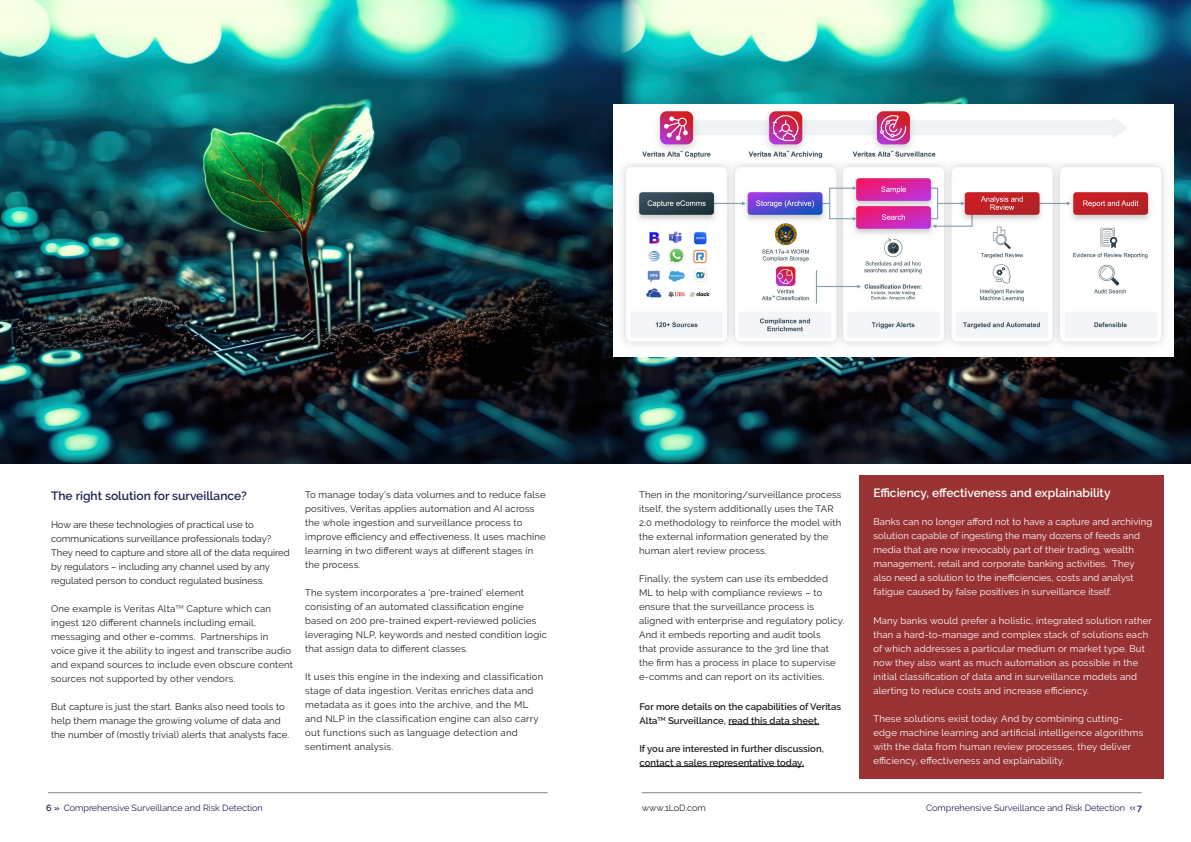
<style>
.page{position:relative;width:1191px;height:842px;background:#fff}
.page>*{position:absolute;margin:0;border:0;box-sizing:border-box;transform-origin:0 0}
.t1{font:600 12px "Raleway";color:#fff}
.t2{font:600 12px "Raleway";color:#1e2352}
.t3{font:9.5px/14px "Raleway";letter-spacing:.02em;color:#231f20}
.t4{font:9.5px/14px "Raleway";letter-spacing:.02em;color:#fff}
.t5{font:9.5px/14px "Raleway";color:#231f20}
.t6{font:600 9.5px/14px "Raleway";color:#231f20}
.t7{font:9px "Raleway";color:#1e2352}
.t8{font:9px "Raleway";color:#231f20}
.s1{font-weight:600}
.s2{font-family:"Tahoma"}
</style>
<div class="page">
<hr style="left:642px;top:792px;width:499px;height:1px;background:#808285">
<hr style="left:48px;top:792px;width:499px;height:1px;background:#808285">
<img style="left:645px;top:0;width:546px;height:463px">
<img style="left:0;top:0;width:645px;height:463px">
<hr style="left:728px;top:724px;width:91px;height:1px;background:#231f20">
<hr style="left:639px;top:766px;width:165px;height:1px;background:#231f20">
<div style="left:859px;top:475px;width:304px;height:303px;background:#933"></div>
<img style="left:613px;top:104px;width:560px;height:252px">
<p class="t2" style="left:51px;top:489px;width:197px">The right solution for surveillance?</p>
<p class="t5" style="left:51px;top:518px;width:240px">How are these technologies of practical use to communications surveillance professionals today?<br>They need to capture and store all of the data required by regulators – including any channel used by any regulated person to conduct regulated business.</p>
<p class="t3" style="left:51px;top:602px;width:243px">One example is Veritas Alta<sup>TM</sup> Capture which can ingest 120 different channels including email, messaging and other e-comms. Partnerships in voice give it the ability to ingest and transcribe audio and expand sources to include even obscure content sources not supported by other vendors.</p>
<p class="t3" style="left:51px;top:700px;width:240px">But capture is just the start. Banks also need tools to help them manage the growing volume of data and the number of (mostly trivial) alerts that analysts face.</p>
<p class="t3" style="left:305px;top:488px;width:242px">To manage today’s data volumes and to reduce false positives, Veritas applies automation and AI across the whole ingestion and surveillance process to improve efficiency and effectiveness. It uses machine learning in two different ways at different stages in the process.</p>
<p class="t3" style="left:305px;top:586px;width:243px">The system incorporates a ‘pre-trained’ element consisting of an automated classification engine based on 200 pre-trained expert-reviewed policies leveraging NLP, keywords and nested condition logic that assign data to different classes.</p>
<p class="t3" style="left:305px;top:670px;width:240px">It uses this engine in the indexing and classification stage of data ingestion. Veritas enriches data and metadata as it goes into the archive, and the ML and NLP in the classification engine can also carry out functions such as language detection and sentiment analysis.</p>
<p class="t3" style="left:639px;top:488px;width:204px">Then in the monitoring/surveillance process itself, the system additionally uses the TAR 2.0 methodology to reinforce the model with the external information generated by the human alert review process.</p>
<p class="t3" style="left:639px;top:572px;width:207px">Finally, the system can use its embedded<br>ML to help with compliance reviews – to ensure that the surveillance process is aligned with enterprise and regulatory policy.<br>And it embeds reporting and audit tools<br>that provide assurance to the 3rd line that the firm has a process in place to supervise e-comms and can report on its activities.</p>
<p class="t6" style="left:639px;top:699px;width:203px">For more details on the capabilities of Veritas<br>Alta<sup>TM</sup> Surveillance, read this data sheet.</p>
<p class="t6" style="left:639px;top:741px;width:186px">If you are interested in further discussion, contact a sales representative today.</p>
<p class="t1" style="left:873px;top:486px;width:239px">Efficiency, effectiveness and explainability</p>
<p class="t4" style="left:873px;top:515px;width:280px">Banks can no longer afford not to have a capture and archiving solution capable of ingesting the many dozens of feeds and media that are now irrevocably part of their trading, wealth management, retail and corporate banking activities. They also need a solution to the inefficiencies, costs and analyst fatigue caused by false positives in surveillance itself.</p>
<p class="t4" style="left:873px;top:613px;width:280px">Many banks would prefer a holistic, integrated solution rather than a hard-to-manage and complex stack of solutions each of which addresses a particular medium or market type. But now they also want as much automation as possible in the initial classification of data and in surveillance models and alerting to reduce costs and increase efficiency.</p>
<p class="t4" style="left:873px;top:711px;width:271px">These solutions exist today. And by combining cutting&shy;edge machine learning and artificial intelligence algorithms with the data from human review processes, they deliver efficiency, effectiveness and explainability.</p>
<p class="t7" style="left:46px;top:802px;width:218px"><span class="s1">6 »</span> Comprehensive Surveillance and Risk Detection</p>
<p class="t8" style="left:642px;top:802px;width:65px">www.1LoD.com</p>
<p class="t7" style="left:926px;top:802px;width:218px">Comprehensive Surveillance and Risk Detection <span class="s2">‹‹</span> <span class="s1">7</span></p>
</div>
